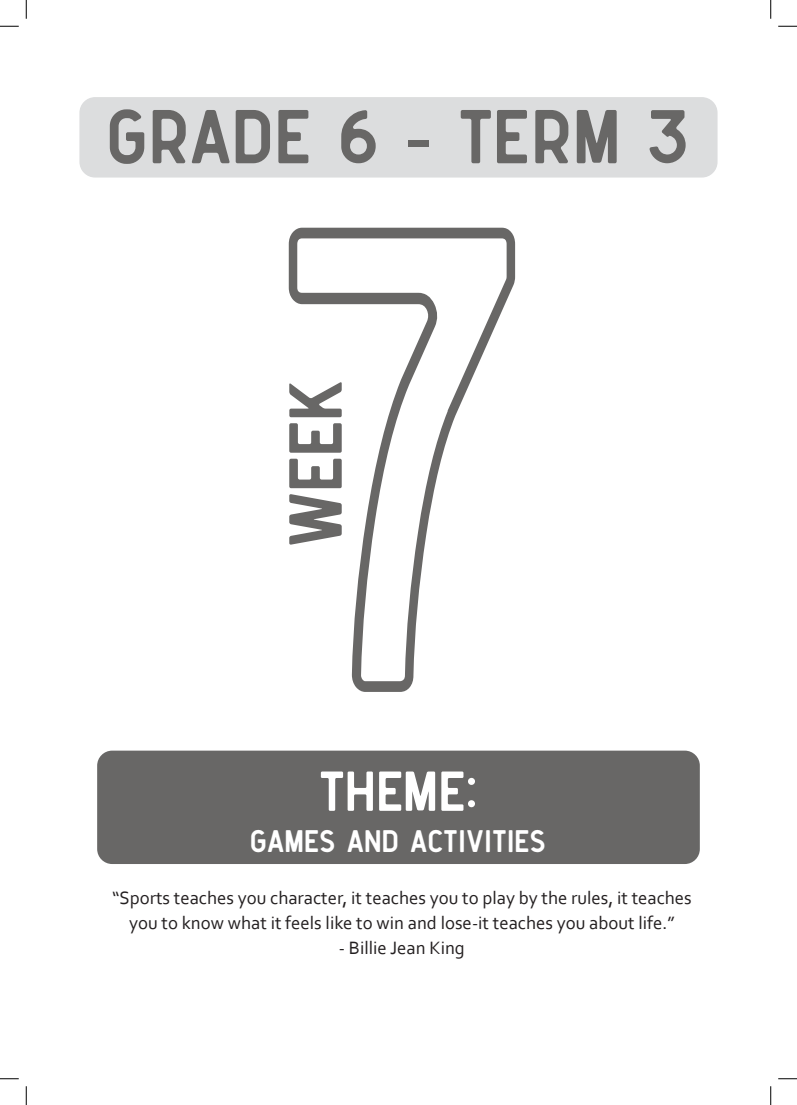
<style>
.page{position:relative;width:797px;height:1105px;background:#fff}
.page>*{position:absolute;margin:0;border:0;box-sizing:border-box;transform-origin:0 0}
.t1{font:665px "Florest Outline";color:#686766;scale:.8 1}
.t2{font:76.25px "Florest";letter-spacing:.03em;color:#686766}
.t3{font:75px "Florest";color:#686766}
.t4{font:56.25px "Florest";letter-spacing:.015em;color:#fff}
.t5{font:31.25px "Florest";color:#fff}
.t6{font:18.75px/25px "Corbel";color:#231f20;text-align:center}
.s1{font-family:"Arial"}
</style>
<div class="page">
<div style="left:97px;top:751px;width:602px;height:113px;background:#686766;border-radius:15px"></div>
<div style="left:80px;top:98px;width:637px;height:79px;background:#dcddde;border-radius:15px"></div>
<div style="left:79px;top:97px;width:638px;height:81px;border:1px solid #dcddde;border-radius:15px"></div>
<svg style="left:0;top:25px;width:19px;height:2px"></svg>
<svg style="left:778px;top:25px;width:19px;height:2px"></svg>
<svg style="left:0;top:1078px;width:19px;height:1px"></svg>
<svg style="left:778px;top:1078px;width:19px;height:1px"></svg>
<svg style="left:25px;top:0;width:2px;height:19px"></svg>
<svg style="left:25px;top:1086px;width:2px;height:19px"></svg>
<svg style="left:770px;top:0;width:1px;height:19px"></svg>
<svg style="left:770px;top:1086px;width:1px;height:19px"></svg>
<p class="t2" style="left:107px;top:102px;width:583px">GRADE 6 <span class="s1">-</span> TERM 3</p>
<p class="t1" style="left:267px;top:159px;width:338px">7</p>
<p class="t3" style="left:281px;top:548px;width:170px;rotate:-90deg">WEEK</p>
<p class="t4" style="left:318px;top:766px;width:160px">THEME:</p>
<p class="t5" style="left:250px;top:827px;width:297px">GAMES AND ACTIVITIES</p>
<p class="t6" style="left:112px;top:885px;width:581px">“Sports teaches you character, it teaches you to play by the rules, it teaches you to know what it feels like to win and lose-it teaches you about life.”</p>
<p class="t6" style="left:339px;top:935px;width:127px">- Billie Jean King</p>
</div>
